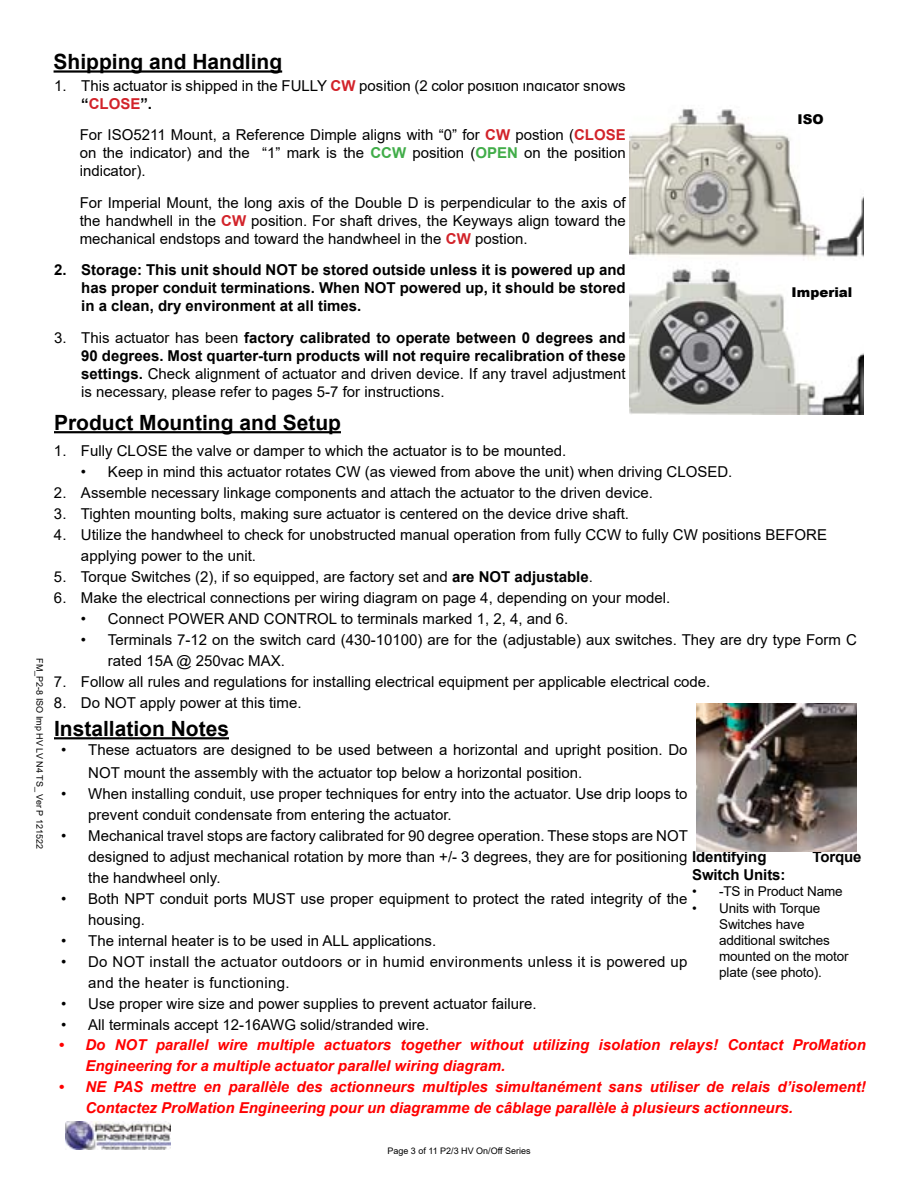
<style>
.page{position:relative;width:918px;height:1188px;background:#fff}
.page>*{position:absolute;margin:0;border:0;box-sizing:border-box;transform-origin:0 0}
.t1{font:700 21px "Arial";color:#000}
.t2{font:15px/18px "Arial";color:#000}
.t3{font:italic 700 15px/21px "Arial";color:#f00}
.t4{font:700 15px/18px "Arial";color:#000;text-align:justify}
.t5{font:15px/21px "Arial";letter-spacing:.02em;color:#000}
.t6{font:13.5px/16.2px "Arial";letter-spacing:-.01em;color:#000}
.t7{font:900 13.5px "Arial";color:#000}
.t8{font:9px "Arial";color:#000}
.s1{font-weight:700;color:#d2232a}
.s2{font-weight:700}
.s3{font-weight:700;color:#41ad49}
</style>
<div class="page">
<img style="left:66px;top:1121px;width:104px;height:28px">
<img style="left:697px;top:703px;width:160px;height:148px">
<img style="left:630px;top:108px;width:234px;height:307px">
<hr style="left:54px;top:70px;width:228px;height:3px;background:#000">
<hr style="left:54px;top:431px;width:287px;height:2px;background:#000">
<hr style="left:54px;top:737px;width:175px;height:2px;background:#000">
<p class="t8" style="left:46px;top:658px;width:192px;rotate:90deg">FM_P2-8 ISO Imp HV LV N4 TS_ Ver P 121522</p>
<h1 class="t1" style="left:54px;top:47px;width:230px">Shipping and Handling</h1>
<p class="t2" style="left:81px;top:76px;width:546px;text-indent:-27px">1. This actuator is shipped in the FULLY <span class="s1">CW</span> position (2 color position indicator shows <span class="s2">“</span><span class="s1">CLOSE</span><span class="s2">”.</span></p>
<p class="t2" style="left:80px;top:126px;width:548px;text-align:justify">For ISO5211 Mount, a Reference Dimple aligns with “0” for <span class="s1">CW</span> postion (<span class="s1">CLOSE </span>on the indicator) and the “1” mark is the <span class="s3">CCW</span> position (<span class="s3">OPEN</span> on the position indicator).</p>
<p class="t2" style="left:80px;top:193px;width:547px;text-align:justify">For Imperial Mount, the long axis of the Double D is perpendicular to the axis of the handwhell in the <span class="s1">CW</span> position. For shaft drives, the Keyways align toward the mechanical endstops and toward the handwheel in the <span class="s1">CW</span> postion.</p>
<p class="t4" style="left:81px;top:261px;width:546px;text-indent:-27px">2. Storage: This unit should NOT be stored outside unless it is powered up and has proper conduit terminations. When NOT powered up, it should be stored in a clean, dry environment at all times.</p>
<p class="t2" style="left:81px;top:328px;width:546px;text-align:justify;text-indent:-27px">3. This actuator has been <span class="s2">factory calibrated to operate between 0 degrees and 90 degrees. Most quarter-turn products will not require recalibration of these settings.</span> Check alignment of actuator and driven device. If any travel adjustment is necessary, please refer to pages 5-7 for instructions.</p>
<h1 class="t1" style="left:54px;top:408px;width:289px">Product Mounting and Setup</h1>
<p class="t7" style="left:798px;top:110px;width:28px">ISO</p>
<p class="t7" style="left:792px;top:282px;width:62px">Imperial</p>
<p class="t2" style="left:54px;top:441px;width:514px">1. Fully CLOSE the valve or damper to which the actuator is to be mounted.</p>
<p class="t2" style="left:81px;top:462px;width:653px">• Keep in mind this actuator rotates CW (as viewed from above the unit) when driving CLOSED.</p>
<p class="t2" style="left:54px;top:483px;width:600px">2. Assemble necessary linkage components and attach the actuator to the driven device.</p>
<p class="t2" style="left:54px;top:504px;width:577px">3. Tighten mounting bolts, making sure actuator is centered on the device drive shaft.</p>
<p class="t2" style="left:81px;top:524px;width:748px;line-height:21px;text-indent:-27px">4. Utilize the handwheel to check for unobstructed manual operation from fully CCW to fully CW positions BEFORE applying power to the unit.</p>
<p class="t2" style="left:54px;top:567px;width:540px">5. Torque Switches (2), if so equipped, are factory set and <span class="s2">are NOT adjustable</span>.</p>
<p class="t2" style="left:54px;top:588px;width:618px">6. Make the electrical connections per wiring diagram on page 4, depending on your model.</p>
<p class="t2" style="left:81px;top:609px;width:489px">• Connect POWER AND CONTROL to terminals marked 1, 2, 4, and 6.</p>
<p class="t2" style="left:108px;top:629px;width:750px;line-height:21px;text-indent:-27px">• Terminals 7-12 on the switch card (430-10100) are for the (adjustable) aux switches. They are dry type Form C rated 15A @ 250vac MAX.</p>
<p class="t2" style="left:54px;top:672px;width:658px">7. Follow all rules and regulations for installing electrical equipment per applicable electrical code.</p>
<p class="t2" style="left:54px;top:693px;width:249px">8. Do NOT apply power at this time.</p>
<p class="t2" style="left:88px;top:739px;width:601px;line-height:22.5px;text-indent:-27px">• These actuators are designed to be used between a horizontal and upright position. Do<br>NOT mount the assembly with the actuator top below a horizontal position.</p>
<p class="t2" style="left:88px;top:783px;width:601px;line-height:21px;text-indent:-27px">• When installing conduit, use proper techniques for entry into the actuator. Use drip loops to prevent conduit condensate from entering the actuator.</p>
<p class="t2" style="left:88px;top:825px;width:680px;line-height:21px;text-indent:-27px">• Mechanical travel stops are factory calibrated for 90 degree operation. These stops are NOT<br>designed to adjust mechanical rotation by more than +/- 3 degrees, they are for positioning <span class="s2">Identifying </span>the handwheel only.</p>
<p class="t2" style="left:88px;top:888px;width:601px;line-height:21px;text-indent:-27px">• Both NPT conduit ports MUST use proper equipment to protect the rated integrity of the housing.</p>
<p class="t2" style="left:61px;top:932px;width:376px">• The internal heater is to be used in ALL applications.</p>
<p class="t5" style="left:88px;top:951px;width:601px;text-indent:-27px">• Do NOT install the actuator outdoors or in humid environments unless it is powered up and the heater is functioning.</p>
<p class="t2" style="left:61px;top:995px;width:477px">• Use proper wire size and power supplies to prevent actuator failure.</p>
<p class="t2" style="left:61px;top:1016px;width:370px">• All terminals accept 12-16AWG solid/stranded wire.</p>
<h1 class="t1" style="left:54px;top:714px;width:177px">Installation Notes</h1>
<p class="t4" style="left:813px;top:848px;width:50px">Torque</p>
<p class="t4" style="left:692px;top:866px;width:95px">Switch Units:</p>
<p class="t6" style="left:692px;top:883px;width:152px">• -TS in Product Name</p>
<p class="t6" style="left:719px;top:900px;width:131px;text-indent:-27px">• Units with Torque<br>Switches have additional switches mounted on the motor plate (see photo).</p>
<p class="t3" style="left:85px;top:1034px;width:782px;text-indent:-27px">• Do NOT parallel wire multiple actuators together without utilizing isolation relays! Contact ProMation<br>Engineering for a multiple actuator parallel wiring diagram.</p>
<p class="t3" style="left:85px;top:1076px;width:782px;text-indent:-27px">• NE PAS mettre en parallèle des actionneurs multiples simultanément sans utiliser de relais d’isolement!<br>Contactez ProMation Engineering pour un diagramme de câblage parallèle à plusieurs actionneurs.</p>
<p class="t8" style="left:387px;top:1144px;width:145px">Page 3 of 11 P2/3 HV On/Off Series</p>
</div>
